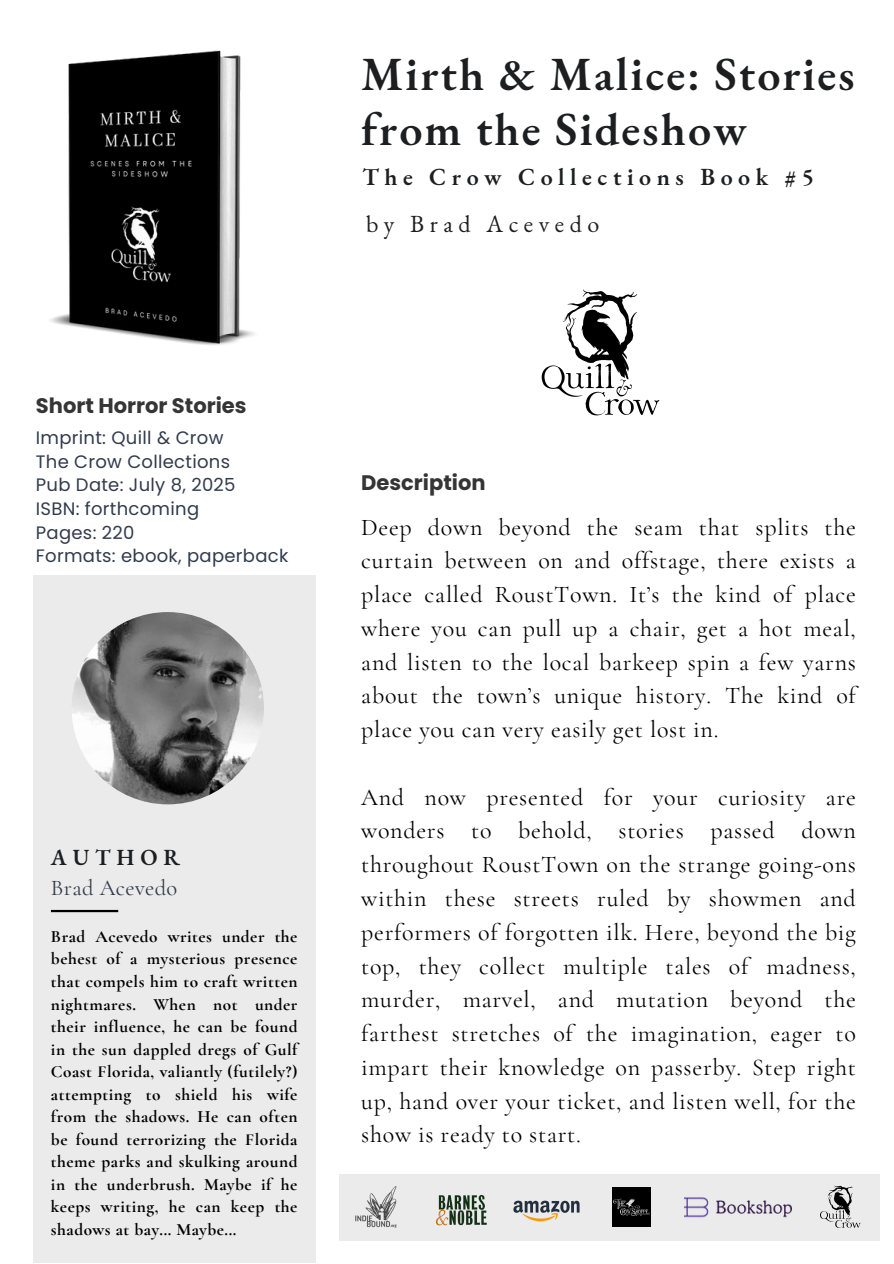
<style>
.page{position:relative;width:894px;height:1264px;background:#fff}
.page>*{position:absolute;margin:0;border:0;box-sizing:border-box;transform-origin:0 0}
.t1{font:600 46.35px/55.2px "EB Garamond";letter-spacing:.045em;color:#1d1e20}
.t2{font:24px/33.8px "Cormorant Garamond";letter-spacing:.03em;color:#000;text-align:justify}
.t3{font:600 24px "EB Garamond";letter-spacing:.23em;color:#1d1e20}
.t4{font:24px "EB Garamond";letter-spacing:.23em;color:#1d1e20}
.t5{font:22.5px "Cormorant Garamond";letter-spacing:.015em;color:#323b4c}
.t6{font:600 22.5px "EB Garamond";letter-spacing:.26em;color:#1d1e20}
.t7{font:700 21px "Poppins";color:#353535}
.t8{font:18px "Poppins";letter-spacing:.015em;color:#323b4c}
.t9{font:700 17.25px/22.5px "Cormorant Garamond";letter-spacing:.03em;color:#000;text-align:justify}
</style>
<div class="page">
<div style="left:34px;top:575px;width:282px;height:687px;background:#ebebeb"></div>
<img style="left:72px;top:612px;width:192px;height:192px;border-radius:50%">
<hr style="left:51px;top:909px;width:67px;height:3px;background:#000">
<div style="left:339px;top:1174px;width:540px;height:66px;background:#ebebeb"></div>
<img style="left:356px;top:1186px;width:40px;height:41px">
<img style="left:435px;top:1195px;width:52px;height:31px">
<img style="left:513px;top:1200px;width:67px;height:22px">
<img style="left:612px;top:1187px;width:38px;height:39px">
<img style="left:684px;top:1197px;width:107px;height:44px">
<img style="left:820px;top:1185px;width:41px;height:43px">
<img style="left:50px;top:50px;width:205px;height:295px">
<img style="left:541px;top:289px;width:119px;height:127px">
<h3 class="t1" style="left:361px;top:46px;width:495px">Mirth &amp; Malice: Stories from the Sideshow</h3>
<h2 class="t3" style="left:362px;top:161px;width:453px">The Crow Collections Book #5</h2>
<h1 class="t4" style="left:366px;top:207px;width:235px">by Brad Acevedo</h1>
<h4 class="t7" style="left:36px;top:391px;width:212px">Short Horror Stories</h4>
<p class="t8" style="left:36px;top:425px;width:189px">Imprint: Quill &amp; Crow</p>
<p class="t8" style="left:36px;top:449px;width:195px">The Crow Collections</p>
<p class="t8" style="left:36px;top:472px;width:201px">Pub Date: July 8, 2025</p>
<p class="t8" style="left:36px;top:496px;width:165px">ISBN: forthcoming</p>
<p class="t8" style="left:36px;top:519px;width:100px">Pages: 220</p>
<p class="t8" style="left:36px;top:543px;width:254px">Formats: ebook, paperback</p>
<h4 class="t6" style="left:51px;top:842px;width:131px">AUTHOR</h4>
<p class="t5" style="left:51px;top:873px;width:128px">Brad Acevedo</p>
<p class="t9" style="left:51px;top:925px;width:248px">Brad Acevedo writes under the behest of a mysterious presence that compels him to craft written nightmares. When not under their influence, he can be found in the sun dappled dregs of Gulf Coast Florida, valiantly (futilely?) attempting to shield his wife from the shadows. He can often be found terrorizing the Florida theme parks and skulking around in the underbrush. Maybe if he keeps writing, he can keep the shadows at bay... Maybe...</p>
<p class="t7" style="left:361px;top:468px;width:126px">Description</p>
<p class="t2" style="left:361px;top:510px;width:496px">Deep down beyond the seam that splits the curtain between on and offstage, there exists a place called RoustTown. It’s the kind of place where you can pull up a chair, get a hot meal, and listen to the local barkeep spin a few yarns about the town’s unique history. The kind of place you can very easily get lost in.</p>
<p class="t2" style="left:361px;top:780px;width:496px">And now presented for your curiosity are wonders to behold, stories passed down throughout RoustTown on the strange going-ons within these streets ruled by showmen and performers of forgotten ilk. Here, beyond the big top, they collect multiple tales of madness, murder, marvel, and mutation beyond the farthest stretches of the imagination, eager to impart their knowledge on passerby. Step right up, hand over your ticket, and listen well, for the show is ready to start.</p>
</div>
